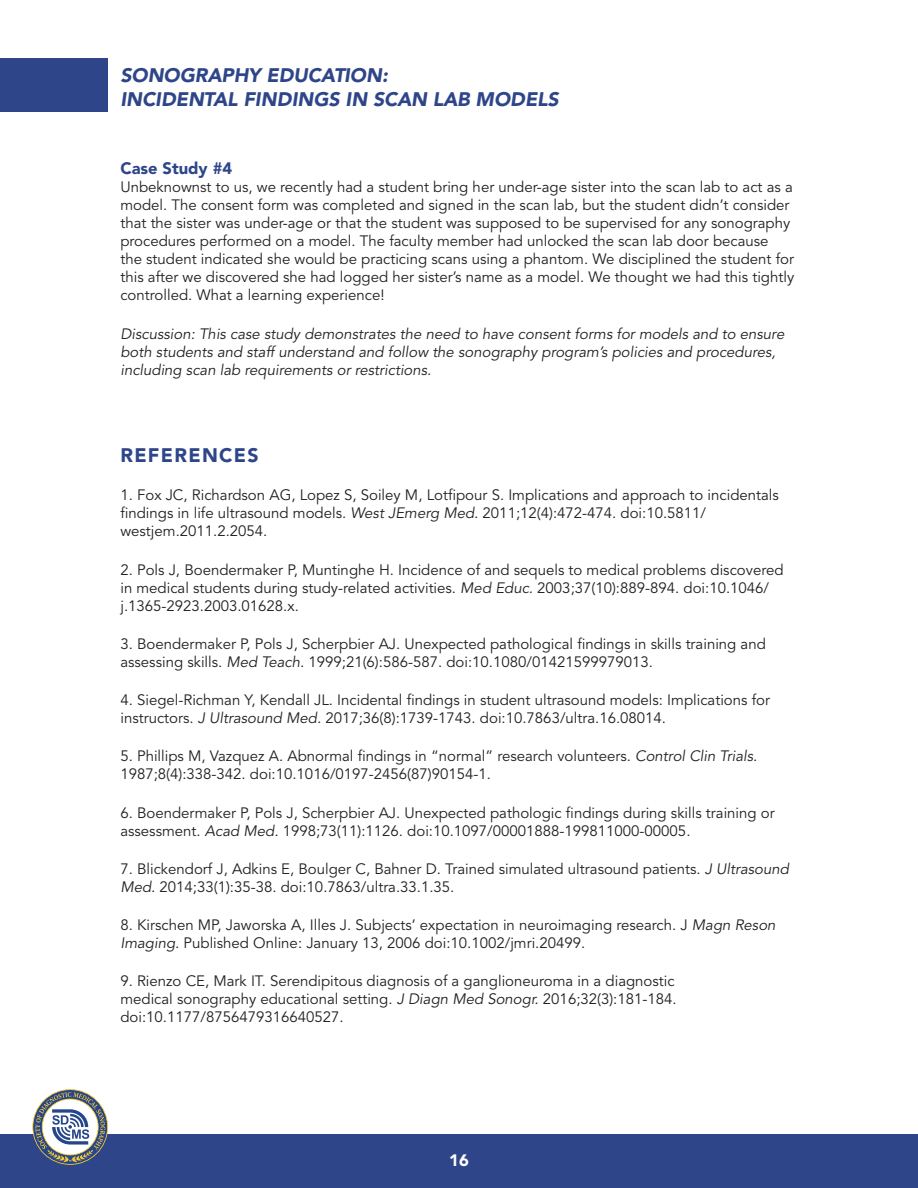
<style>
.page{position:relative;width:918px;height:1188px;background:#fff}
.page>*{position:absolute;margin:0;border:0;box-sizing:border-box;transform-origin:0 0}
.t1{font:italic 900 19.5px/23.4px "Avenir LT Std";letter-spacing:-.005em;color:#2e4689}
.Subtitle_1{font:900 19.5px "Avenir LT Std";letter-spacing:.07em;color:#2e4689}
.t2{font:900 16.5px "Avenir LT Std";color:#2e4689}
.t3{font:900 16.5px "Avenir LT Std";color:#fff}
.t4{font:15px/18px "Avenir LT Std";color:#231f20}
.t5{font:italic 15px/18px "Avenir LT Std";color:#231f20}
.s1{font-style:italic}
</style>
<div class="page">
<div style="left:0;top:1134px;width:918px;height:54px;background:#2e4689"></div>
<div style="left:0;top:58px;width:108px;height:54px;background:#2e4689"></div>
<svg style="left:32px;top:1089px;width:76px;height:76px"></svg>
<h1 class="t1" style="left:120px;top:64px;width:440px">SONOGRAPHY EDUCATION:<br>INCIDENTAL FINDINGS IN SCAN LAB MODELS</h1>
<p class="t2" style="left:120px;top:159px;width:113px">Case Study #4</p>
<p class="t4" style="left:120px;top:179px;width:675px">Unbeknownst to us, we recently had a student bring her under-age sister into the scan lab to act as a model. The consent form was completed and signed in the scan lab, but the student didn’t consider that the sister was under-age or that the student was supposed to be supervised for any sonography procedures performed on a model. The faculty member had unlocked the scan lab door because<br>the student indicated she would be practicing scans using a phantom. We disciplined the student for this after we discovered she had logged her sister’s name as a model. We thought we had this tightly controlled. What a learning experience!</p>
<p class="t5" style="left:120px;top:325px;width:665px">Discussion: This case study demonstrates the need to have consent forms for models and to ensure both students and staff understand and follow the sonography program’s policies and procedures, including scan lab requirements or restrictions.</p>
<p class="Subtitle_1" style="left:120px;top:443px;width:140px">REFERENCES</p>
<p class="t4" style="left:120px;top:487px;width:660px">1. Fox JC, Richardson AG, Lopez S, Soiley M, Lotfipour S. Implications and approach to incidentals findings in life ultrasound models. <span class="s1">West JEmerg Med.</span> 2011;12(4):472-474. doi:10.5811/ westjem.2011.2.2054.</p>
<p class="t4" style="left:120px;top:561px;width:665px">2. Pols J, Boendermaker P, Muntinghe H. Incidence of and sequels to medical problems discovered in medical students during study-related activities. <span class="s1">Med Educ.</span> 2003;37(10):889-894. doi:10.1046/ j.1365-2923.2003.01628.x.</p>
<p class="t4" style="left:120px;top:635px;width:647px">3. Boendermaker P, Pols J, Scherpbier AJ. Unexpected pathological findings in skills training and assessing skills. <span class="s1">Med Teach.</span> 1999;21(6):586-587. doi:10.1080/01421599979013.</p>
<p class="t4" style="left:120px;top:691px;width:651px">4. Siegel-Richman Y, Kendall JL. Incidental findings in student ultrasound models: Implications for instructors. <span class="s1">J Ultrasound Med.</span> 2017;36(8):1739-1743. doi:10.7863/ultra.16.08014.</p>
<p class="t4" style="left:120px;top:748px;width:638px">5. Phillips M, Vazquez A. Abnormal findings in “normal” research volunteers. <span class="s1">Control Clin Trials.<br></span>1987;8(4):338-342. doi:10.1016/0197-2456(87)90154-1.</p>
<p class="t4" style="left:120px;top:804px;width:656px">6. Boendermaker P, Pols J, Scherpbier AJ. Unexpected pathologic findings during skills training or assessment. <span class="s1">Acad Med.</span> 1998;73(11):1126. doi:10.1097/00001888-199811000-00005.</p>
<p class="t4" style="left:120px;top:860px;width:670px">7. Blickendorf J, Adkins E, Boulger C, Bahner D. Trained simulated ultrasound patients. <span class="s1">J Ultrasound<br>Med.</span> 2014;33(1):35-38. doi:10.7863/ultra.33.1.35.</p>
<p class="t4" style="left:120px;top:916px;width:657px">8. Kirschen MP, Jaworska A, Illes J. Subjects’ expectation in neuroimaging research. J <span class="s1">Magn Reson<br>Imaging.</span> Published Online: January 13, 2006 doi:10.1002/jmri.20499.</p>
<p class="t4" style="left:120px;top:973px;width:558px">9. Rienzo CE, Mark IT. Serendipitous diagnosis of a ganglioneuroma in a diagnostic medical sonography educational setting. <span class="s1">J Diagn Med Sonogr.</span> 2016;32(3):181-184. doi:10.1177/8756479316640527.</p>
<p class="t3" style="left:449px;top:1150px;width:21px">16</p>
</div>
